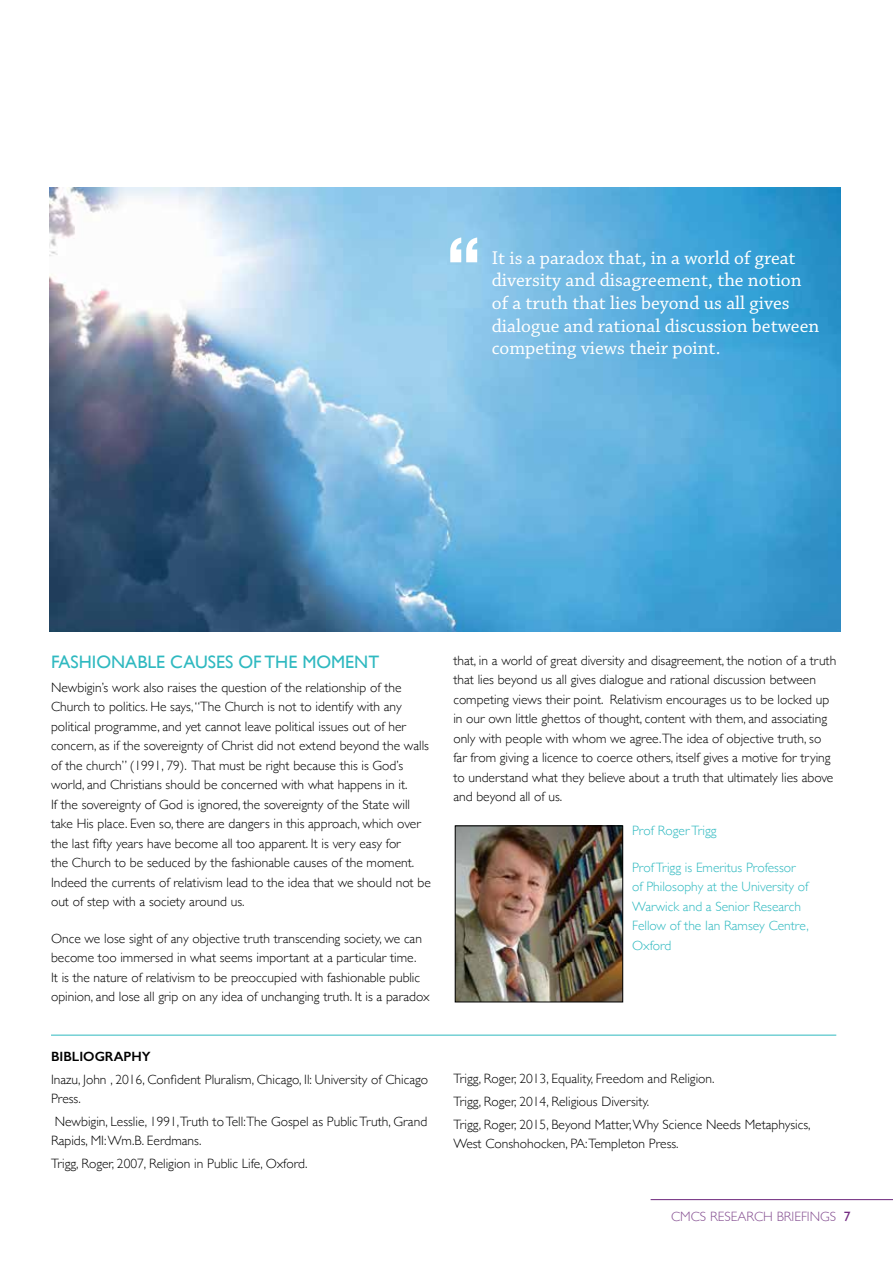
<style>
.page{position:relative;width:893px;height:1263px;background:#fff}
.page>*{position:absolute;margin:0;border:0;box-sizing:border-box;transform-origin:0 0}
.t1{font:800 69px "Helvetica Neue";color:#fff}
.t2{font:19.5px/22.5px "Chaparral Pro";color:#fff}
.t3{font:18px "Gill Sans";color:#2fb9c0}
.t4{font:300 13.5px/19.5px "Gill Sans";color:#000}
.t5{font:300 13.5px/19.5px "Gill Sans";color:#2fb9c0}
.t6{font:300 13.5px "Gill Sans";color:#865092}
.t7{font:600 13.5px "Gill Sans";color:#000}
.s1{font-weight:400;color:#722a81}
</style>
<div class="page">
<hr style="left:651px;top:1199px;width:242px;height:1px;background:#7c3d89">
<img style="left:457px;top:828px;width:164px;height:172px">
<div style="left:455px;top:826px;width:168px;height:176px;border:1px solid #000"></div>
<img style="left:50px;top:187px;width:790px;height:444px">
<hr style="left:51px;top:1035px;width:785px;height:1px;background:#2fb9c0">
<h1 class="t1" style="left:446px;top:221px;width:36px">“</h1>
<h2 class="t2" style="left:492px;top:247px;width:329px">It is a paradox that, in a world of great diversity and disagreement, the notion of a truth that lies beyond us all gives dialogue and rational discussion between competing views their point.</h2>
<h3 class="t3" style="left:51px;top:651px;width:330px">FASHIONABLE CAUSES OF THE MOMENT</h3>
<p class="t4" style="left:51px;top:677px;width:381px">Newbigin’s work also raises the question of the relationship of the Church to politics. He says, “The Church is not to identify with any political programme, and yet cannot leave political issues out of her concern, as if the sovereignty of Christ did not extend beyond the walls of the church” (1991, 79). That must be right because this is God’s world, and Christians should be concerned with what happens in it.<br>If the sovereignty of God is ignored, the sovereignty of the State will take His place. Even so, there are dangers in this approach, which over the last fifty years have become all too apparent. It is very easy for<br>the Church to be seduced by the fashionable causes of the moment.<br>Indeed the currents of relativism lead to the idea that we should not be out of step with a society around us.</p>
<p class="t4" style="left:51px;top:928px;width:380px">Once we lose sight of any objective truth transcending society, we can become too immersed in what seems important at a particular time.<br>It is the nature of relativism to be preoccupied with fashionable public opinion, and lose all grip on any idea of unchanging truth. It is a paradox</p>
<p class="t7" style="left:51px;top:1048px;width:101px">BIBLIOGRAPHY</p>
<p class="t4" style="left:51px;top:1069px;width:379px">Inazu, John , 2016, Confident Pluralism, Chicago, Il: University of Chicago<br>Press.</p>
<p class="t4" style="left:51px;top:1111px;width:378px">Newbigin, Lesslie, 1991,Truth to Tell:The Gospel as Public Truth, Grand<br>Rapids, MI: Wm.B. Eerdmans.</p>
<p class="t4" style="left:51px;top:1153px;width:258px">Trigg, Roger, 2007, Religion in Public Life, Oxford.</p>
<p class="t4" style="left:453px;top:650px;width:384px">that, in a world of great diversity and disagreement, the notion of a truth that lies beyond us all gives dialogue and rational discussion between competing views their point. Relativism encourages us to be locked up in our own little ghettos of thought, content with them, and associating only with people with whom we agree.The idea of objective truth, so far from giving a licence to coerce others, itself gives a motive for trying to understand what they believe about a truth that ultimately lies above and beyond all of us.</p>
<p class="t5" style="left:632px;top:821px;width:86px">Prof Roger Trigg</p>
<p class="t5" style="left:632px;top:857px;width:178px">Prof Trigg is Emeritus Professor of Philosophy at the University of<br>Warwick and a Senior Research<br>Fellow of the Ian Ramsey Centre,<br>Oxford</p>
<p class="t4" style="left:453px;top:1067px;width:359px;line-height:22.6px">Trigg, Roger, 2013, Equality, Freedom and Religion.<br>Trigg, Roger, 2014, Religious Diversity.<br>Trigg, Roger, 2015, Beyond Matter, Why Science Needs Metaphysics,</p>
<p class="t4" style="left:453px;top:1133px;width:227px">West Conshohocken, PA:Templeton Press.</p>
<p class="t6" style="left:671px;top:1206px;width:181px">CMCS RESEARCH BRIEFINGS <span class="s1">7</span></p>
</div>
